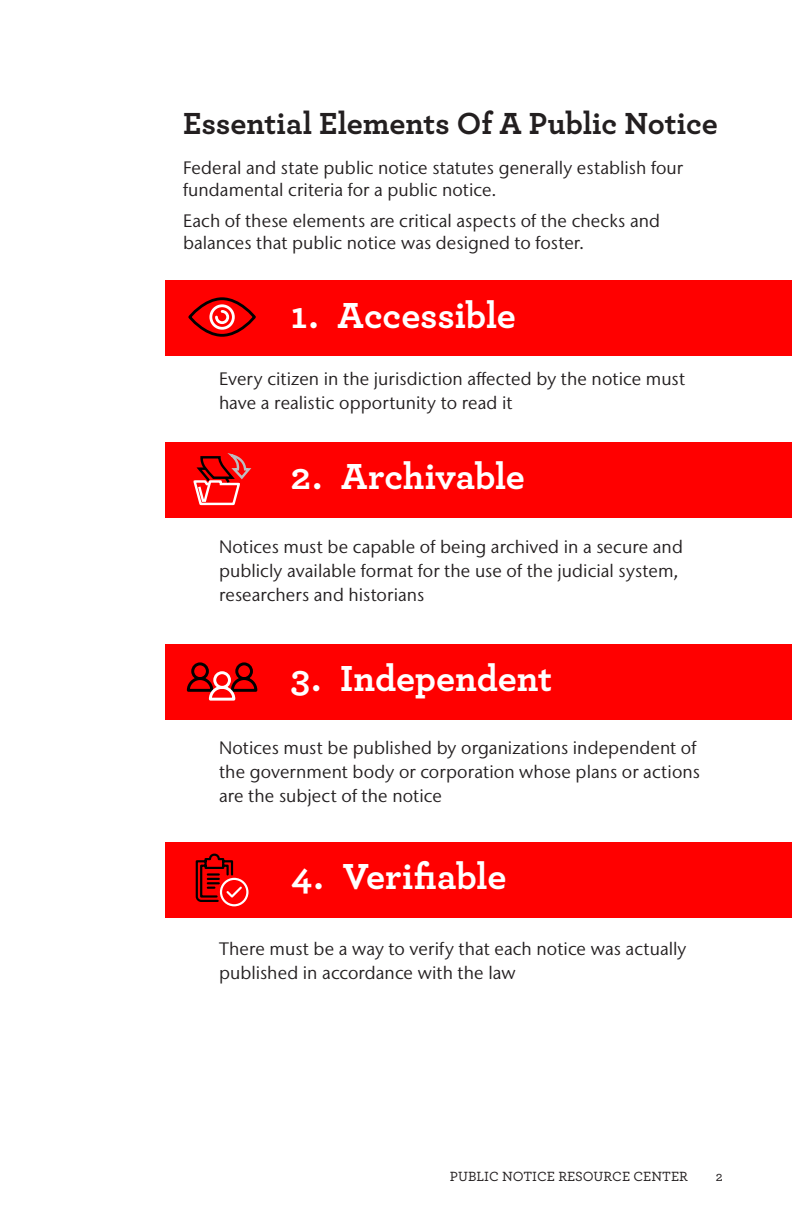
<style>
.page{position:relative;width:792px;height:1224px;background:#fff}
.page>*{position:absolute;margin:0;border:0;box-sizing:border-box;transform-origin:0 0}
.t1{font:700 38px "Archer";letter-spacing:-.005em;color:#fff}
.t2{font:700 32px "Archer";color:#231f20}
.t3{font:18px/24px "Stone Sans IIITC Pro";letter-spacing:.005em;color:#231f20}
.t4{font:500 14px "Archer";color:#231f20}
</style>
<div class="page">
<div style="left:165px;top:280px;width:627px;height:76px;background:#f00"></div>
<div style="left:165px;top:442px;width:627px;height:76px;background:#f00"></div>
<div style="left:165px;top:644px;width:627px;height:75px;background:#f00"></div>
<div style="left:165px;top:842px;width:627px;height:76px;background:#f00"></div>
<svg style="left:193px;top:453px;width:59px;height:52px"></svg>
<svg style="left:195px;top:853px;width:54px;height:54px"></svg>
<svg style="left:186px;top:662px;width:72px;height:39px"></svg>
<div style="left:188px;top:297px;width:68px;height:40px;border:3px solid #000;border-radius:50%"></div>
<svg style="left:208px;top:303px;width:28px;height:28px"></svg>
<p class="t2" style="left:183px;top:98px;width:536px">Essential Elements Of A Public Notice</p>
<p class="t3" style="left:183px;top:156px;width:502px;line-height:22px">Federal and state public notice statutes generally establish four fundamental criteria for a public notice.</p>
<p class="t3" style="left:183px;top:209px;width:479px;line-height:22px">Each of these elements are critical aspects of the checks and balances that public notice was designed to foster.</p>
<p class="t1" style="left:291px;top:286px;width:226px">1. Accessible</p>
<p class="t3" style="left:219px;top:366px;width:468px">Every citizen in the jurisdiction affected by the notice must have a realistic opportunity to read it</p>
<p class="t1" style="left:291px;top:447px;width:236px">2. Archivable</p>
<p class="t3" style="left:219px;top:534px;width:466px">Notices must be capable of being archived in a secure and publicly available format for the use of the judicial system, researchers and historians</p>
<p class="t1" style="left:291px;top:648px;width:263px">3. Independent</p>
<p class="t3" style="left:219px;top:735px;width:482px">Notices must be published by organizations independent of the government body or corporation whose plans or actions are the subject of the notice</p>
<p class="t1" style="left:291px;top:847px;width:217px">4. Verifiable</p>
<p class="t3" style="left:219px;top:936px;width:469px">There must be a way to verify that each notice was actually published in accordance with the law</p>
<p class="t4" style="left:450px;top:1166px;width:239px">PUBLIC NOTICE RESOURCE CENTER</p>
<p class="t4" style="left:716px;top:1166px;width:8px">2</p>
</div>
